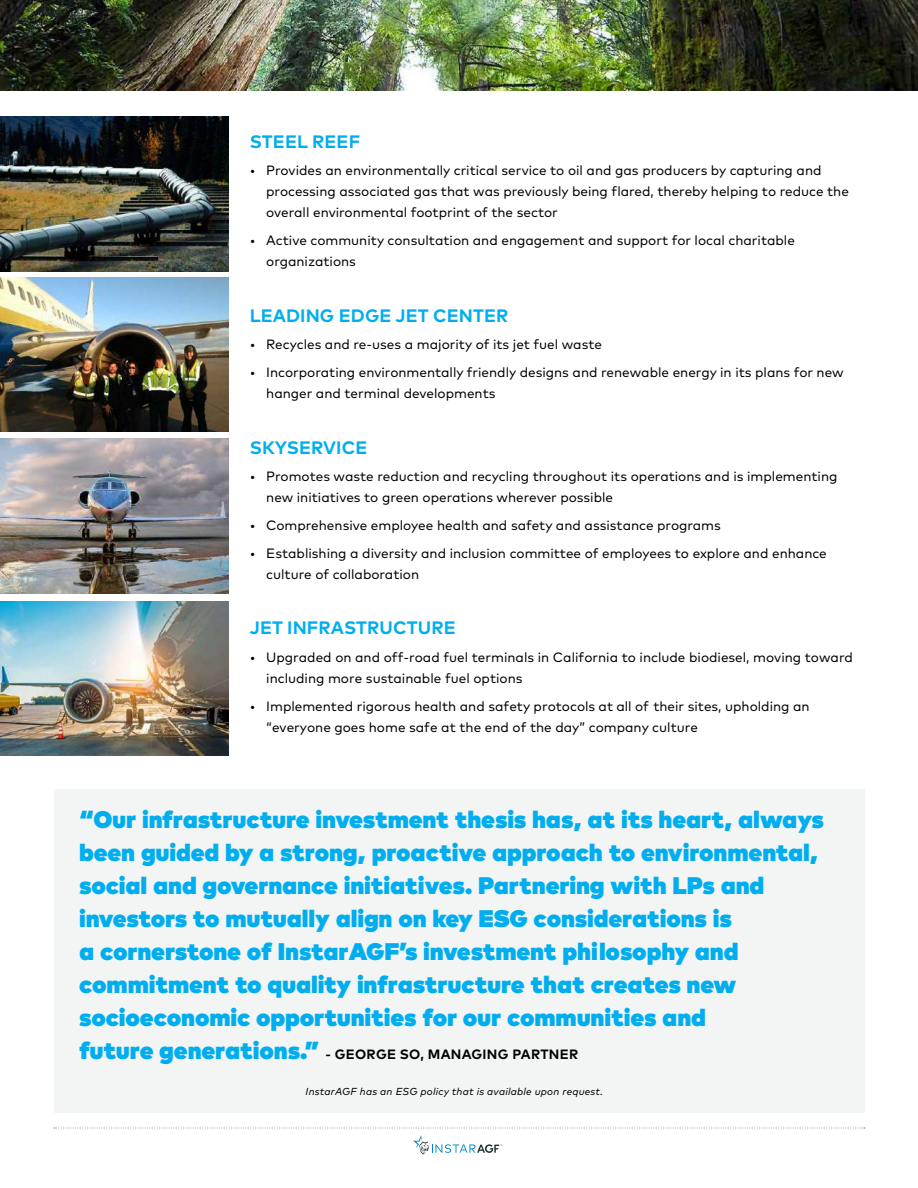
<style>
.page{position:relative;width:918px;height:1188px;background:#fff}
.page>*{position:absolute;margin:0;border:0;box-sizing:border-box;transform-origin:0 0}
.t1{font:900 24px/33px "Mark OT";letter-spacing:.02em;color:#00aeef}
.t2{font:700 18px "Mark OT";letter-spacing:.005em;color:#00aeef}
.t3{font:13.5px/21px "Mark OT";color:#000}
.t4{font:700 13.5px "Mark OT";letter-spacing:.02em;color:#000}
.t5{font:italic 10.2px "Mark OT";letter-spacing:.02em;color:#000}
.s1{font-weight:900;font-size:24px;color:#00aeef}
</style>
<div class="page">
<svg style="left:54px;top:1128px;width:811px;height:1px"></svg>
<svg style="left:413px;top:1135px;width:89px;height:19px"></svg>
<img style="left:0;top:117px;width:228px;height:155px">
<img style="left:0;top:277px;width:228px;height:155px">
<img style="left:0;top:438px;width:228px;height:155px">
<img style="left:0;top:601px;width:228px;height:155px">
<div style="left:54px;top:789px;width:810px;height:324px;background:#f3f4f4"></div>
<img style="left:0;top:0;width:918px;height:91px">
<h2 class="t2" style="left:250px;top:130px;width:112px">STEEL REEF</h2>
<p class="t3" style="left:266px;top:160px;width:584px;text-indent:-16px">• Provides an environmentally critical service to oil and gas producers by capturing and processing associated gas that was previously being flared, thereby helping to reduce the overall environmental footprint of the sector</p>
<p class="t3" style="left:266px;top:230px;width:530px;text-indent:-16px">• Active community consultation and engagement and support for local charitable organizations</p>
<h2 class="t2" style="left:250px;top:304px;width:260px">LEADING EDGE JET CENTER</h2>
<p class="t3" style="left:250px;top:334px;width:354px">• Recycles and re-uses a majority of its jet fuel waste</p>
<p class="t3" style="left:266px;top:362px;width:579px;text-indent:-16px">• Incorporating environmentally friendly designs and renewable energy in its plans for new hanger and terminal developments</p>
<h2 class="t2" style="left:250px;top:436px;width:119px">SKYSERVICE</h2>
<p class="t3" style="left:266px;top:466px;width:573px;text-indent:-16px">• Promotes waste reduction and recycling throughout its operations and is implementing new initiatives to green operations wherever possible</p>
<p class="t3" style="left:250px;top:515px;width:473px">• Comprehensive employee health and safety and assistance programs</p>
<p class="t3" style="left:266px;top:543px;width:562px;text-indent:-16px">• Establishing a diversity and inclusion committee of employees to explore and enhance culture of collaboration</p>
<h2 class="t2" style="left:250px;top:616px;width:207px">JET INFRASTRUCTURE</h2>
<p class="t3" style="left:266px;top:647px;width:588px;text-indent:-16px">• Upgraded on and off-road fuel terminals in California to include biodiesel, moving toward including more sustainable fuel options</p>
<p class="t3" style="left:266px;top:695px;width:545px;text-indent:-16px">• Implemented rigorous health and safety protocols at all of their sites, upholding an “everyone goes home safe at the end of the day” company culture</p>
<p class="t1" style="left:79px;top:802px;width:746px">“Our infrastructure investment thesis has, at its heart, always been guided by a strong, proactive approach to environmental, social and governance initiatives. Partnering with LPs and investors to mutually align on key ESG considerations is<br>a cornerstone of InstarAGF’s investment philosophy and commitment to quality infrastructure that creates new socioeconomic opportunities for our communities and</p>
<p class="t4" style="left:79px;top:1045px;width:500px"><span class="s1">future generations.”</span> - GEORGE SO, MANAGING PARTNER</p>
<p class="t5" style="left:306px;top:1085px;width:299px">InstarAGF has an ESG policy that is available upon request.</p>
</div>
